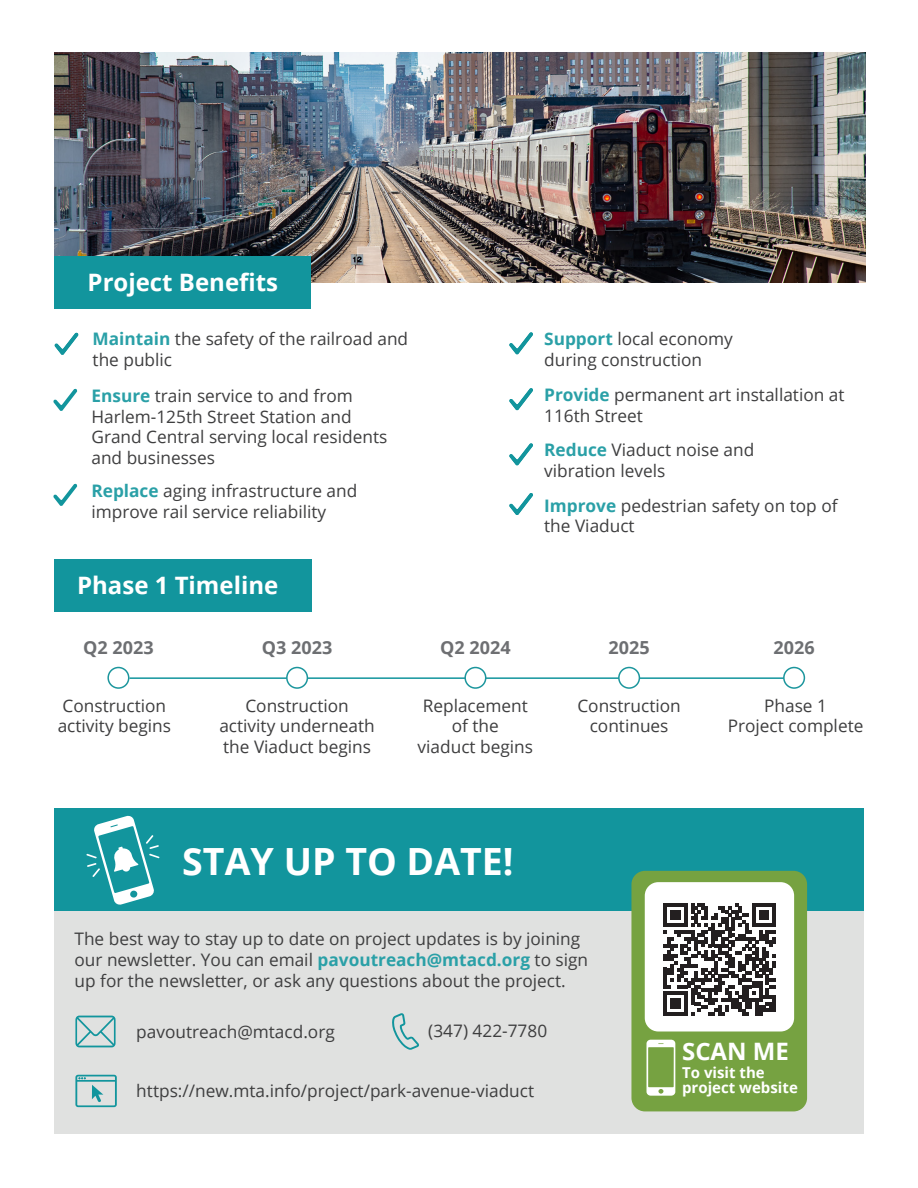
<style>
.page{position:relative;width:918px;height:1188px;background:#fff}
.page>*{position:absolute;margin:0;border:0;box-sizing:border-box;transform-origin:0 0}
.Infographic_text{font:700 37.5px "Open Sans";color:#fff}
.Infographic_text-2{font:700 24px "Open Sans";color:#fff}
.Infographic_text-3{font:700 18px "Open Sans";color:#6d6f72}
.Infographic_text-4{font:700 18px "Open Sans";color:#6e6f72}
.Text{font:17.25px/20.7px "Open Sans";color:#3e3e3f}
.Timeline_content{font:17.25px/20.7px "Open Sans";color:#3e3e3f;text-align:center}
.Infographic_text-5{font:700 15px/15px "Open Sans";color:#fff}
.s1{font-weight:700;color:#2aa0a7}
</style>
<div class="page">
<div style="left:54px;top:560px;width:258px;height:52px;background:#12959d"></div>
<img style="left:55px;top:53px;width:810px;height:229px">
<div style="left:54px;top:808px;width:810px;height:104px;background:#12959d"></div>
<div style="left:54px;top:912px;width:810px;height:222px;background:#e0e1e0"></div>
<div style="left:631px;top:871px;width:176px;height:240px;background:#76a241;border-radius:14px"></div>
<div style="left:645px;top:882px;width:149px;height:150px;background:#fff;border-radius:14px"></div>
<svg style="left:392px;top:1013px;width:27px;height:37px"></svg>
<svg style="left:75px;top:1016px;width:41px;height:31px"></svg>
<svg style="left:75px;top:1075px;width:42px;height:32px"></svg>
<svg style="left:55px;top:333px;width:23px;height:22px"></svg>
<svg style="left:664px;top:903px;width:112px;height:113px"></svg>
<svg style="left:86px;top:815px;width:74px;height:90px"></svg>
<svg style="left:647px;top:1040px;width:28px;height:56px"></svg>
<hr style="left:129px;top:677px;width:673px;height:2px;background:#12959d">
<div style="left:107px;top:667px;width:22px;height:22px;border:2px solid #1c969d;border-radius:50%"></div>
<div style="left:287px;top:668px;width:20px;height:20px;background:#fff;border-radius:50%"></div>
<div style="left:286px;top:667px;width:22px;height:22px;border:2px solid #1c969d;border-radius:50%"></div>
<div style="left:465px;top:668px;width:21px;height:20px;background:#fff;border-radius:50%"></div>
<div style="left:464px;top:667px;width:22px;height:22px;border:2px solid #1c969d;border-radius:50%"></div>
<div style="left:619px;top:668px;width:20px;height:20px;background:#fff;border-radius:50%"></div>
<div style="left:618px;top:667px;width:22px;height:22px;border:2px solid #1c969d;border-radius:50%"></div>
<div style="left:784px;top:668px;width:20px;height:20px;background:#fff;border-radius:50%"></div>
<div style="left:783px;top:667px;width:22px;height:22px;border:2px solid #1c969d;border-radius:50%"></div>
<svg style="left:53px;top:389px;width:24px;height:22px"></svg>
<svg style="left:53px;top:484px;width:24px;height:22px"></svg>
<svg style="left:509px;top:332px;width:24px;height:22px"></svg>
<svg style="left:509px;top:388px;width:24px;height:22px"></svg>
<svg style="left:509px;top:443px;width:24px;height:22px"></svg>
<div style="left:55px;top:256px;width:256px;height:52px;background:#12959d"></div>
<svg style="left:509px;top:493px;width:24px;height:22px"></svg>
<h1 class="Infographic_text-2" style="left:88px;top:266px;width:192px">Project Benefits</h1>
<p class="Text" style="left:93px;top:328px;width:317px"><span class="s1">Maintain</span> the safety of the railroad and the public</p>
<p class="Text" style="left:91px;top:385px;width:297px"><span class="s1">Ensure</span> train service to and from<br>Harlem-125th Street Station and<br>Grand Central serving local residents and businesses</p>
<p class="Text" style="left:91px;top:480px;width:267px"><span class="s1">Replace</span> aging infrastructure and improve rail service reliability</p>
<h1 class="Infographic_text-2" style="left:77px;top:568px;width:203px">Phase 1 Timeline</h1>
<p class="Text" style="left:544px;top:328px;width:190px"><span class="s1">Support</span> local economy during construction</p>
<p class="Text" style="left:544px;top:384px;width:302px"><span class="s1">Provide</span> permanent art installation at<br>116th Street</p>
<p class="Text" style="left:544px;top:439px;width:212px"><span class="s1">Reduce</span> Viaduct noise and vibration levels</p>
<p class="Text" style="left:544px;top:495px;width:295px"><span class="s1">Improve</span> pedestrian safety on top of the Viaduct</p>
<p class="Infographic_text-3" style="left:83px;top:635px;width:72px">Q2 2023</p>
<p class="Text" style="left:58px;top:695px;width:115px">Construction activity begins</p>
<p class="Infographic_text-3" style="left:262px;top:635px;width:72px">Q3 2023</p>
<p class="Text" style="left:219px;top:695px;width:157px;text-align:center">Construction activity underneath the Viaduct begins</p>
<p class="Infographic_text-4" style="left:440px;top:635px;width:72px">Q2 2024</p>
<p class="Text" style="left:418px;top:695px;width:117px;text-align:center">Replacement of the<br>viaduct begins</p>
<p class="Infographic_text-3" style="left:609px;top:635px;width:43px">2025</p>
<p class="Timeline_content" style="left:577px;top:695px;width:105px">Construction continues</p>
<p class="Infographic_text-3" style="left:774px;top:635px;width:43px">2026</p>
<p class="Text" style="left:728px;top:695px;width:137px;text-align:center">Phase 1<br>Project complete</p>
<p class="Infographic_text" style="left:182px;top:835px;width:333px">STAY UP TO DATE!</p>
<p class="Text" style="left:75px;top:928px;width:515px">The best way to stay up to date on project updates is by joining our newsletter. You can email <span class="s1">pavoutreach@mtacd.org</span> to sign up for the newsletter, or ask any questions about the project.</p>
<p class="Text" style="left:136px;top:1021px;width:200px">pavoutreach@mtacd.org</p>
<p class="Text" style="left:428px;top:1020px;width:120px">(347) 422-7780</p>
<p class="Text" style="left:136px;top:1080px;width:399px">https://new.mta.info/project/park-avenue-viaduct</p>
<p class="Infographic_text-2" style="left:682px;top:1035px;width:108px">SCAN ME</p>
<p class="Infographic_text-5" style="left:682px;top:1064px;width:117px">To visit the project website</p>
</div>
